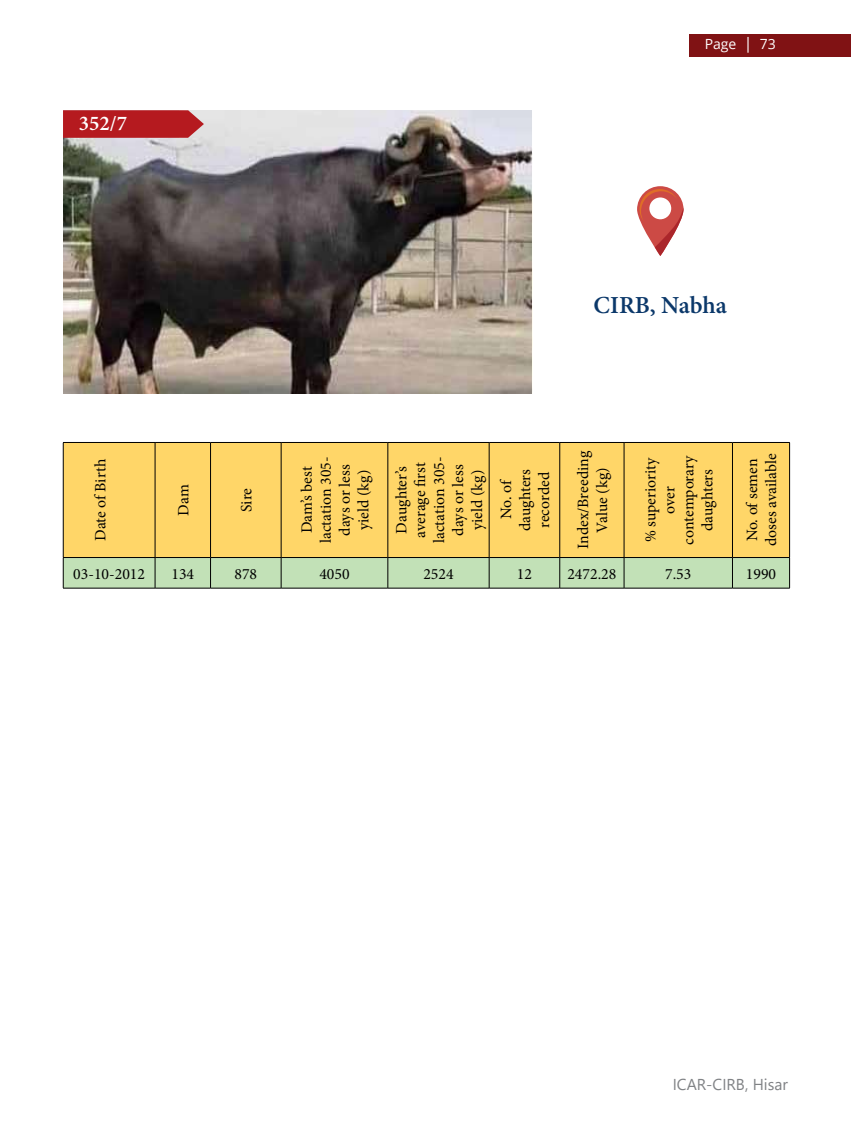
<style>
.page{position:relative;width:851px;height:1134px;background:#fff}
.page>*{position:absolute;margin:0;border:0;box-sizing:border-box;transform-origin:0 0}
.t1{font:600 24.5px "Minion Pro";color:#0b386a}
.t2{font:600 21px "Minion Pro";color:#fff}
.t3{font:15.75px/18.9px "Minion Pro";color:#000;text-align:center}
.t4{font:15.75px "Segoe UI";color:#808285}
.t5{font:14px "Open Sans";color:#fff}
.s1{font-size:15.75px}
</style>
<div class="page">
<div style="left:689px;top:34px;width:161px;height:23px;background:#801214"></div>
<svg style="left:637px;top:186px;width:46px;height:70px"></svg>
<svg style="left:639px;top:189px;width:44px;height:67px"></svg>
<img style="left:63px;top:110px;width:469px;height:284px">
<svg style="left:63px;top:110px;width:141px;height:28px"></svg>
<div style="left:64px;top:443px;width:725px;height:114px;background:#ffd668"></div>
<div style="left:64px;top:558px;width:725px;height:30px;background:#c2e1b7"></div>
<hr style="left:63px;top:442px;width:92px;height:1px;background:#000">
<hr style="left:63px;top:443px;width:1px;height:114px;background:#000">
<hr style="left:155px;top:442px;width:55px;height:1px;background:#000">
<hr style="left:155px;top:443px;width:1px;height:114px;background:#000">
<hr style="left:210px;top:442px;width:71px;height:1px;background:#000">
<hr style="left:210px;top:443px;width:1px;height:114px;background:#000">
<hr style="left:281px;top:442px;width:107px;height:1px;background:#000">
<hr style="left:281px;top:443px;width:1px;height:114px;background:#000">
<hr style="left:388px;top:442px;width:101px;height:1px;background:#000">
<hr style="left:387px;top:443px;width:1px;height:114px;background:#000">
<hr style="left:489px;top:442px;width:70px;height:1px;background:#000">
<hr style="left:489px;top:443px;width:1px;height:114px;background:#000">
<hr style="left:559px;top:442px;width:65px;height:1px;background:#000">
<hr style="left:559px;top:443px;width:1px;height:114px;background:#000">
<hr style="left:624px;top:442px;width:108px;height:1px;background:#000">
<hr style="left:623px;top:443px;width:1px;height:114px;background:#000">
<hr style="left:732px;top:442px;width:57px;height:1px;background:#000">
<hr style="left:732px;top:443px;width:1px;height:114px;background:#000">
<hr style="left:789px;top:443px;width:1px;height:114px;background:#000">
<hr style="left:63px;top:557px;width:92px;height:1px;background:#000">
<hr style="left:63px;top:558px;width:1px;height:30px;background:#000">
<hr style="left:155px;top:557px;width:55px;height:1px;background:#000">
<hr style="left:155px;top:558px;width:1px;height:30px;background:#000">
<hr style="left:210px;top:557px;width:71px;height:1px;background:#000">
<hr style="left:210px;top:558px;width:1px;height:30px;background:#000">
<hr style="left:281px;top:557px;width:107px;height:1px;background:#000">
<hr style="left:281px;top:558px;width:1px;height:30px;background:#000">
<hr style="left:388px;top:557px;width:101px;height:1px;background:#000">
<hr style="left:387px;top:558px;width:1px;height:30px;background:#000">
<hr style="left:489px;top:557px;width:70px;height:1px;background:#000">
<hr style="left:489px;top:558px;width:1px;height:30px;background:#000">
<hr style="left:559px;top:557px;width:65px;height:1px;background:#000">
<hr style="left:559px;top:558px;width:1px;height:30px;background:#000">
<hr style="left:624px;top:557px;width:108px;height:1px;background:#000">
<hr style="left:623px;top:558px;width:1px;height:30px;background:#000">
<hr style="left:732px;top:557px;width:57px;height:1px;background:#000">
<hr style="left:732px;top:558px;width:1px;height:30px;background:#000">
<hr style="left:789px;top:558px;width:1px;height:30px;background:#000">
<hr style="left:63px;top:588px;width:92px;height:1px;background:#000">
<hr style="left:155px;top:588px;width:55px;height:1px;background:#000">
<hr style="left:210px;top:588px;width:71px;height:1px;background:#000">
<hr style="left:281px;top:588px;width:107px;height:1px;background:#000">
<hr style="left:388px;top:588px;width:101px;height:1px;background:#000">
<hr style="left:489px;top:588px;width:70px;height:1px;background:#000">
<hr style="left:559px;top:588px;width:65px;height:1px;background:#000">
<hr style="left:624px;top:588px;width:108px;height:1px;background:#000">
<hr style="left:732px;top:588px;width:57px;height:1px;background:#000">
<h2 class="t2" style="left:79px;top:109px;width:50px">352/7</h2>
<p class="t5" style="left:704px;top:35px;width:72px">Page <span class="s1">|</span> 73</p>
<p class="t3" style="left:91px;top:541px;width:84px;rotate:-90deg">Date of Birth</p>
<h1 class="t1" style="left:593px;top:288px;width:135px">CIRB, Nabha</h1>
<p class="t3" style="left:174px;top:516px;width:33px;rotate:-90deg">Dam</p>
<p class="t3" style="left:237px;top:512px;width:25px;rotate:-90deg">Sire</p>
<p class="t3" style="left:297px;top:543px;width:88px;rotate:-90deg">Dam’s best lactation 305- days or less yield (kg)</p>
<p class="t3" style="left:392px;top:543px;width:88px;rotate:-90deg">Daughter’s average first lactation 305- days or less yield (kg)</p>
<p class="t3" style="left:497px;top:531px;width:63px;rotate:-90deg">No. of daughters recorded</p>
<p class="t3" style="left:573px;top:549px;width:100px;rotate:-90deg">Index/Breeding<br>Value (kg)</p>
<p class="t3" style="left:641px;top:545px;width:91px;rotate:-90deg">% superiority over contemporary daughters</p>
<p class="t3" style="left:742px;top:546px;width:94px;rotate:-90deg">No. of semen doses available</p>
<p class="t3" style="left:73px;top:564px;width:73px">03-10-2012</p>
<p class="t3" style="left:171px;top:564px;width:24px">134</p>
<p class="t3" style="left:234px;top:564px;width:24px">878</p>
<p class="t3" style="left:319px;top:564px;width:32px">4050</p>
<p class="t3" style="left:423px;top:564px;width:32px">2524</p>
<p class="t3" style="left:517px;top:564px;width:17px">12</p>
<p class="t3" style="left:567px;top:564px;width:50px">2472.28</p>
<p class="t3" style="left:665px;top:564px;width:28px">7.53</p>
<p class="t3" style="left:745px;top:564px;width:32px">1990</p>
<p class="t4" style="left:672px;top:1069px;width:117px">ICAR-CIRB, Hisar</p>
</div>
